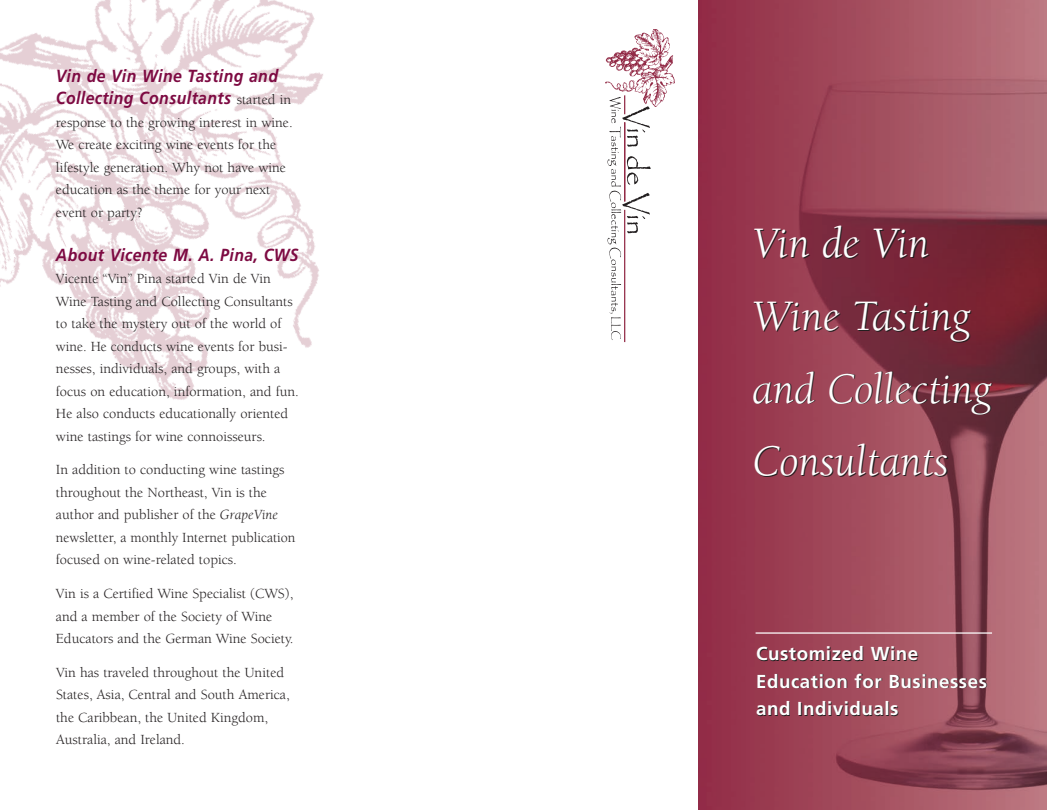
<style>
.page{position:relative;width:1047px;height:810px;background:#fff}
.page>*{position:absolute;margin:0;border:0;box-sizing:border-box;transform-origin:0 0}
.t1{font:italic 44.62px/72.5px "Berkeley";color:#fff}
.t2{font:700 18.75px/27.5px "Frutiger";letter-spacing:.03em;color:#fff}
.t3{font:italic 700 17.5px/22.5px "Frutiger";letter-spacing:.03em;color:#7d0a42;scale:.9 1}
.t4{font:14.38px/22.5px "Berkeley";color:#231f20}
.s1{font-family:"Berkeley";font-weight:400;font-style:normal;font-size:14.38px;color:#231f20}
.s2{font-style:italic}
</style>
<div class="page">
<img style="left:0;top:0;width:323px;height:400px">
<img style="left:698px;top:0;width:348px;height:810px">
<hr style="left:755px;top:632px;width:236px;height:2px;background:#fff">
<img style="left:605px;top:30px;width:69px;height:76px">
<hr style="left:624px;top:210px;width:1px;height:132px;background:#922a46">
<svg style="left:607px;top:95px;width:43px;height:245px"></svg>
<p class="t3" style="left:56px;top:66px;width:263px">Vin de Vin Wine Tasting and<br>Collecting Consultants <span class="s1">started in</span></p>
<p class="t4" style="left:56px;top:112px;width:238px">response to the growing interest in wine.<br>We create exciting wine events for the lifestyle generation. Why not have wine education as the theme for your next event or party?</p>
<p class="t3" style="left:56px;top:245px;width:271px">About Vicente M. A. Pina, CWS</p>
<p class="t4" style="left:56px;top:269px;width:244px">Vicente “Vin” Pina started Vin de Vin Wine Tasting and Collecting Consultants to take the mystery out of the world of wine. He conducts wine events for busi&shy;nesses, individuals, and groups, with a focus on education, information, and fun.<br>He also conducts educationally oriented wine tastings for wine connoisseurs.</p>
<p class="t4" style="left:56px;top:460px;width:241px">In addition to conducting wine tastings throughout the Northeast, Vin is the author and publisher of the <span class="s2">GrapeVine </span>newsletter, a monthly Internet publication focused on wine-related topics.</p>
<p class="t4" style="left:56px;top:584px;width:239px">Vin is a Certified Wine Specialist (CWS), and a member of the Society of Wine<br>Educators and the German Wine Society.</p>
<p class="t4" style="left:56px;top:662px;width:235px">Vin has traveled throughout the United States, Asia, Central and South America, the Caribbean, the United Kingdom, Australia, and Ireland.</p>
<h1 class="t1" style="left:752px;top:211px;width:241px">Vin de Vin<br>Wine Tasting and Collecting<br>Consultants</h1>
<h2 class="t2" style="left:756px;top:641px;width:232px">Customized Wine<br>Education for Businesses and Individuals</h2>
</div>
